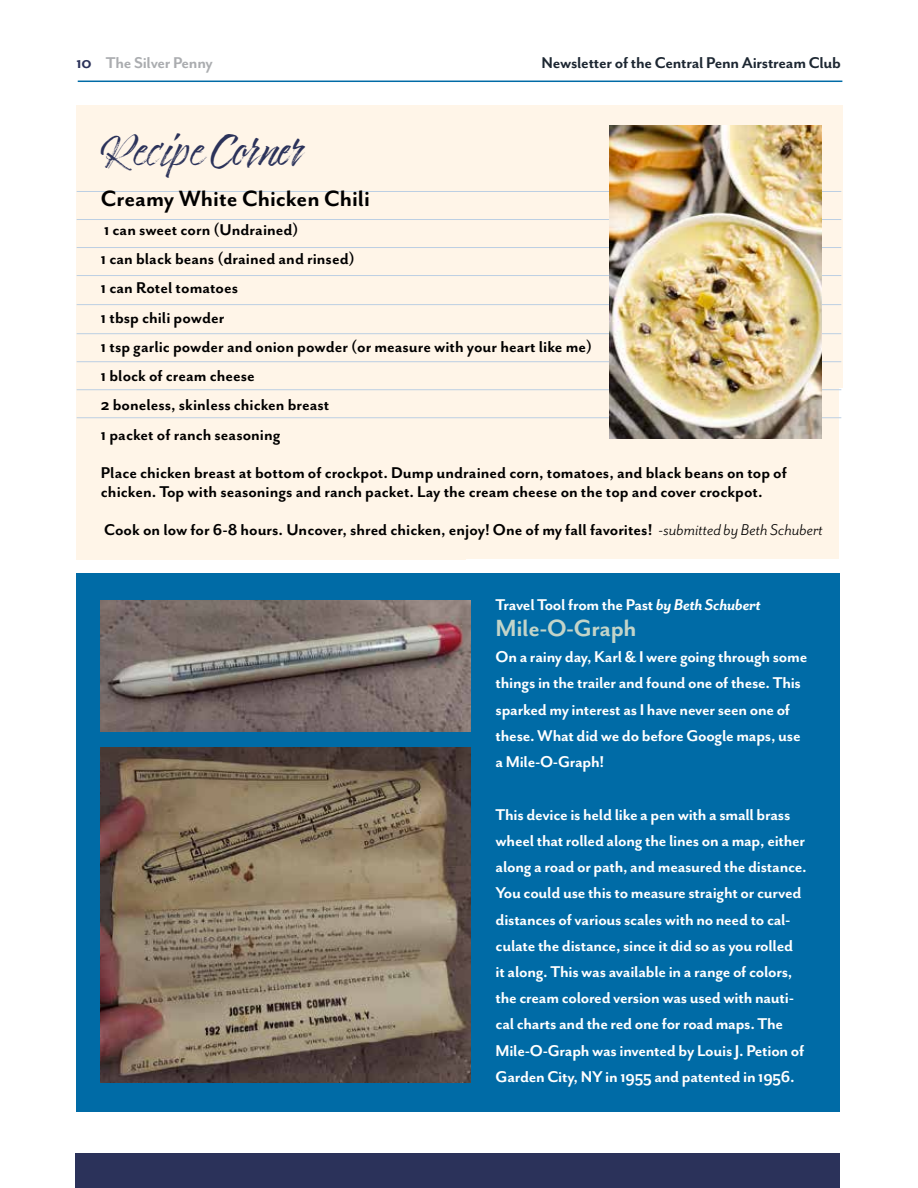
<style>
.page{position:relative;width:918px;height:1188px;background:#fff}
.page>*{position:absolute;margin:0;border:0;box-sizing:border-box;transform-origin:0 0}
.t1{font:40.5px "Timberline";color:#2b325a}
.t2{font:700 27px "Mr Eaves San OT";letter-spacing:-.015em;color:#c2d4c9}
.t3{font:700 25.5px "Mr Eaves San OT";color:#000}
.t4{font:700 18px/26.2px "Mr Eaves San OT";letter-spacing:-.015em;color:#fff}
.t5{font:700 18px/29.2px "Mr Eaves San OT";color:#000}
.t6{font:700 18px "Mr Eaves San OT";letter-spacing:-.015em;color:#1d2732}
.t7{font:700 18px "Mr Eaves San OT";letter-spacing:-.015em;color:#abadb0}
.s1{color:#2b325a}
.s2{font-weight:400;font-style:italic}
.s3{font-style:italic}
</style>
<div class="page">
<hr style="left:78px;top:81px;width:764px;height:1px;background:#006ba6">
<div style="left:76px;top:1153px;width:764px;height:35px;background:#2b325a"></div>
<div style="left:76px;top:105px;width:766px;height:454px;background:#fff5e8"></div>
<div style="left:839px;top:388px;width:62px;height:179px;background:#fff"></div>
<div style="left:77px;top:573px;width:763px;height:538px;background:#006ba6"></div>
<img style="left:101px;top:601px;width:370px;height:130px">
<img style="left:101px;top:747px;width:370px;height:336px">
<hr style="left:77px;top:191px;width:764px;height:1px;background:#bccfe3">
<hr style="left:77px;top:219px;width:764px;height:1px;background:#bccfe3">
<hr style="left:77px;top:247px;width:764px;height:1px;background:#bccfe3">
<hr style="left:77px;top:275px;width:764px;height:1px;background:#bccfe3">
<hr style="left:77px;top:304px;width:764px;height:1px;background:#bccfe3">
<hr style="left:77px;top:333px;width:764px;height:1px;background:#bccfe3">
<hr style="left:77px;top:361px;width:764px;height:1px;background:#bccfe3">
<hr style="left:77px;top:389px;width:764px;height:1px;background:#bccfe3">
<hr style="left:77px;top:417px;width:764px;height:1px;background:#bccfe3">
<img style="left:610px;top:125px;width:211px;height:314px">
<p class="t7" style="left:77px;top:53px;width:138px"><span class="s1">10</span> The Silver Penny</p>
<p class="t6" style="left:542px;top:53px;width:301px">Newsletter of the Central Penn Airstream Club</p>
<h1 class="t1" style="left:101px;top:127px;width:207px">Recipe Corner</h1>
<h3 class="t3" style="left:101px;top:184px;width:271px">Creamy White Chicken Chili</h3>
<p class="t5" style="left:101px;top:215px;width:493px">1 can sweet corn (Undrained)<br>1 can black beans (drained and rinsed)<br>1 can Rotel tomatoes<br>1 tbsp chili powder<br>1 tsp garlic powder and onion powder (or measure with your heart like me)<br>1 block of cream cheese<br>2 boneless, skinless chicken breast<br>1 packet of ranch seasoning</p>
<p class="t5" style="left:101px;top:463px;width:688px;line-height:19.5px">Place chicken breast at bottom of crockpot. Dump undrained corn, tomatoes, and black beans on top of chicken. Top with seasonings and ranch packet. Lay the cream cheese on the top and cover crockpot.</p>
<p class="t5" style="left:104px;top:516px;width:720px">Cook on low for 6-8 hours. Uncover, shred chicken, enjoy! One of my fall favorites! <span class="s2">-submitted by Beth Schubert</span></p>
<p class="t4" style="left:496px;top:591px;width:267px">Travel Tool from the Past <span class="s3">by Beth Schubert</span></p>
<h2 class="t2" style="left:496px;top:613px;width:142px">Mile-O-Graph</h2>
<p class="t4" style="left:496px;top:644px;width:313px">On a rainy day, Karl &amp; I were going through some things in the trailer and found one of these. This sparked my interest as I have never seen one of these. What did we do before Google maps, use a Mile-O-Graph!</p>
<p class="t4" style="left:496px;top:801px;width:313px">This device is held like a pen with a small brass wheel that rolled along the lines on a map, either along a road or path, and measured the distance.<br>You could use this to measure straight or curved distances of various scales with no need to cal&shy;culate the distance, since it did so as you rolled it along. This was available in a range of colors, the cream colored version was used with nauti&shy;cal charts and the red one for road maps. The Mile-O-Graph was invented by Louis J. Petion of Garden City, NY in 1955 and patented in 1956.</p>
</div>
